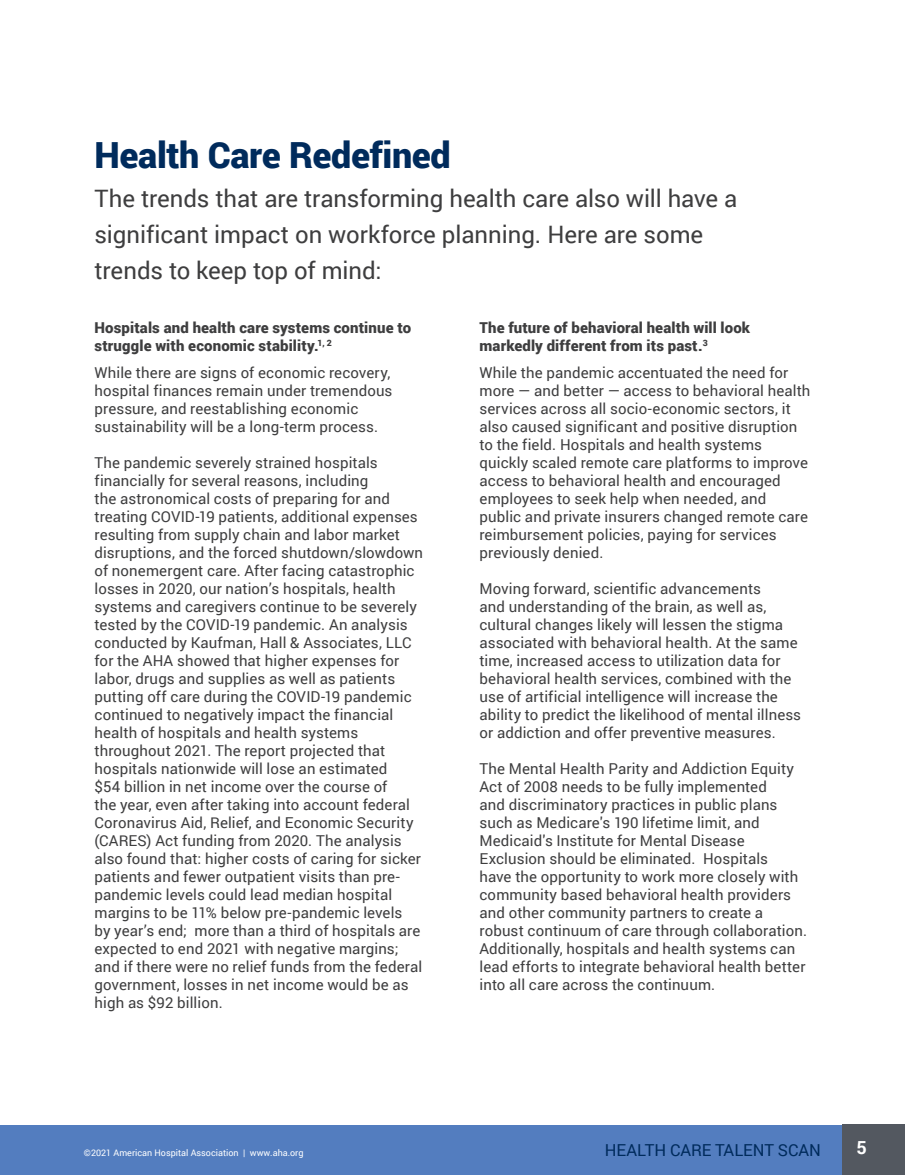
<style>
.page{position:relative;width:905px;height:1175px;background:#fff}
.page>*{position:absolute;margin:0;border:0;box-sizing:border-box;transform-origin:0 0}
.Head_1{font:900 36px "Roboto";letter-spacing:-.01em;color:#002b5c}
.Subhead_1{font:24px/36px "Roboto";letter-spacing:-.005em;color:#3e3e3f}
.t1{font:700 18px "Roboto";color:#fff}
.t2{font:16.5px "Roboto";letter-spacing:-.005em;color:#002b5c}
.Body{font:15px/18px "Roboto";letter-spacing:.005em;color:#3e3e3f}
.Section{font:900 15px/18px "Roboto";letter-spacing:.01em;color:#3e3e3f}
.t3{font:9px "Roboto";color:#fff}
</style>
<div class="page">
<div style="left:0;top:1124px;width:851px;height:50px;background:#537dbf"></div>
<div style="left:842px;top:1124px;width:62px;height:50px;background:#535860"></div>
<p class="Head_1" style="left:94px;top:130px;width:358px">Health Care Redefined</p>
<p class="Subhead_1" style="left:94px;top:180px;width:644px">The trends that are transforming health care also will have a significant impact on workforce planning. Here are some trends to keep top of mind:</p>
<p class="Section" style="left:94px;top:318px;width:318px">Hospitals and health care systems continue to struggle with economic stability.<sup>1,</sup> <sup>2</sup></p>
<p class="Body" style="left:94px;top:363px;width:299px">While there are signs of economic recovery, hospital finances remain under tremendous pressure, and reestablishing economic sustainability will be a long-term process.</p>
<p class="Body" style="left:94px;top:453px;width:330px">The pandemic severely strained hospitals financially for several reasons, including<br>the astronomical costs of preparing for and treating COVID-19 patients, additional expenses resulting from supply chain and labor market disruptions, and the forced shutdown/slowdown of nonemergent care. After facing catastrophic losses in 2020, our nation’s hospitals, health systems and caregivers continue to be severely tested by the COVID-19 pandemic. An analysis conducted by Kaufman, Hall &amp; Associates, LLC for the AHA showed that higher expenses for labor, drugs and supplies as well as patients putting off care during the COVID-19 pandemic continued to negatively impact the financial health of hospitals and health systems throughout 2021. The report projected that hospitals nationwide will lose an estimated<br>$54 billion in net income over the course of<br>the year, even after taking into account federal Coronavirus Aid, Relief, and Economic Security (CARES) Act funding from 2020. The analysis also found that: higher costs of caring for sicker patients and fewer outpatient visits than pre&shy;pandemic levels could lead median hospital margins to be 11% below pre-pandemic levels<br>by year’s end; more than a third of hospitals are expected to end 2021 with negative margins; and if there were no relief funds from the federal government, losses in net income would be as high as $92 billion.</p>
<p class="Section" style="left:479px;top:318px;width:272px">The future of behavioral health will look markedly different from its past.<sup>3</sup></p>
<p class="Body" style="left:479px;top:363px;width:332px">While the pandemic accentuated the need for more — and better — access to behavioral health services across all socio-economic sectors, it also caused significant and positive disruption to the field. Hospitals and health systems quickly scaled remote care platforms to improve access to behavioral health and encouraged employees to seek help when needed, and public and private insurers changed remote care reimbursement policies, paying for services previously denied.</p>
<p class="Body" style="left:479px;top:579px;width:323px">Moving forward, scientific advancements<br>and understanding of the brain, as well as, cultural changes likely will lessen the stigma associated with behavioral health. At the same time, increased access to utilization data for behavioral health services, combined with the use of artificial intelligence will increase the ability to predict the likelihood of mental illness or addiction and offer preventive measures.</p>
<p class="Body" style="left:479px;top:759px;width:329px">The Mental Health Parity and Addiction Equity Act of 2008 needs to be fully implemented<br>and discriminatory practices in public plans such as Medicare's 190 lifetime limit, and Medicaid's Institute for Mental Disease Exclusion should be eliminated. Hospitals<br>have the opportunity to work more closely with community based behavioral health providers and other community partners to create a robust continuum of care through collaboration.<br>Additionally, hospitals and health systems can lead efforts to integrate behavioral health better into all care across the continuum.</p>
<p class="t3" style="left:84px;top:1146px;width:221px">©2021 American Hospital Association | www.aha.org</p>
<p class="t2" style="left:605px;top:1138px;width:218px">HEALTH CARE TALENT SCAN</p>
<p class="t1" style="left:856px;top:1135px;width:12px">5</p>
</div>
